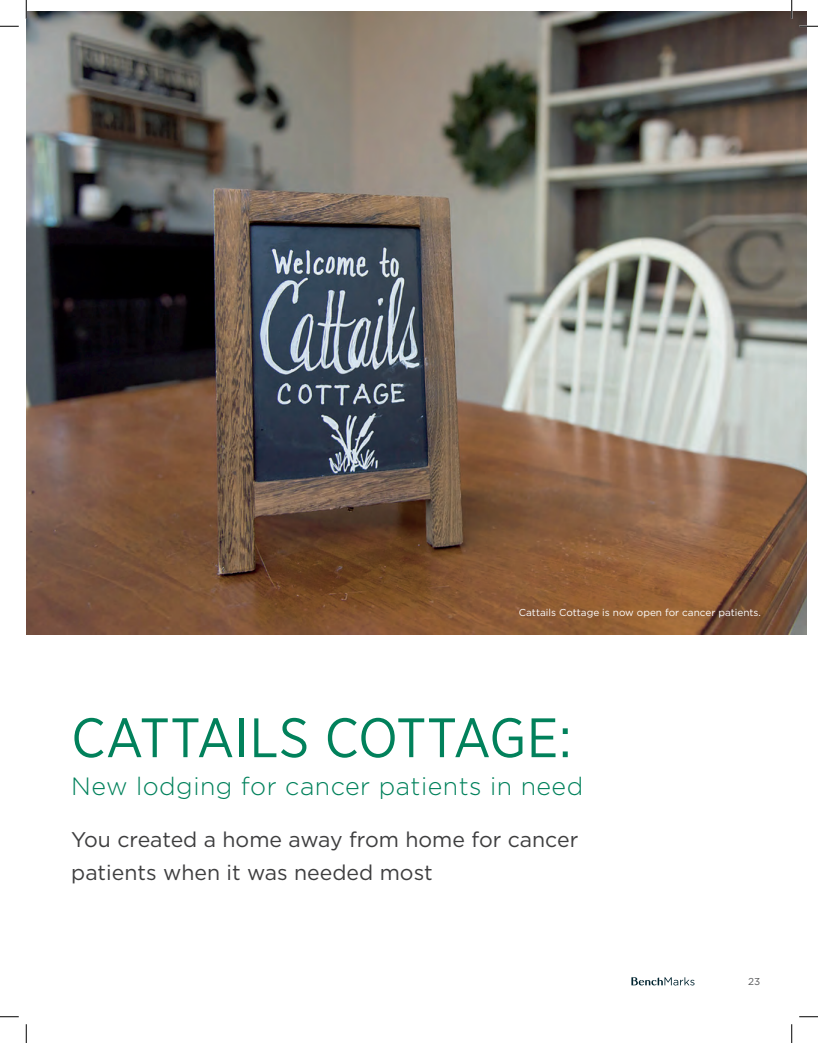
<style>
.page{position:relative;width:818px;height:1043px;background:#fff}
.page>*{position:absolute;margin:0;border:0;box-sizing:border-box;transform-origin:0 0}
.t1{font:55.38px "Gotham Narrow";letter-spacing:.01em;color:#01815b}
.t2{font:300 25px "Gotham";letter-spacing:.02em;color:#01815b}
.t3{font:21.25px/32.5px "Gotham";color:#3e3e3f}
.Article_Caption{font:10px "Gotham";color:#fff}
.t4{font:10px "Gotham";color:#57585a}
</style>
<div class="page">
<svg style="left:631px;top:977px;width:63px;height:8px"></svg>
<img style="left:26px;top:11px;width:780px;height:623px">
<svg style="left:0;top:25px;width:19px;height:2px"></svg>
<svg style="left:799px;top:25px;width:19px;height:2px"></svg>
<svg style="left:0;top:1016px;width:19px;height:1px"></svg>
<svg style="left:799px;top:1016px;width:19px;height:1px"></svg>
<svg style="left:25px;top:0;width:2px;height:19px"></svg>
<svg style="left:25px;top:1024px;width:2px;height:18px"></svg>
<svg style="left:790px;top:0;width:2px;height:19px"></svg>
<svg style="left:791px;top:1024px;width:1px;height:18px"></svg>
<p class="Article_Caption" style="left:519px;top:605px;width:244px">Cattails Cottage is now open for cancer patients.</p>
<p class="t1" style="left:71px;top:703px;width:502px">CATTAILS COTTAGE:</p>
<p class="t2" style="left:71px;top:770px;width:513px">New lodging for cancer patients in need</p>
<p class="t3" style="left:71px;top:823px;width:508px">You created a home away from home for cancer patients when it was needed most</p>
<p class="t4" style="left:748px;top:975px;width:14px">23</p>
</div>
